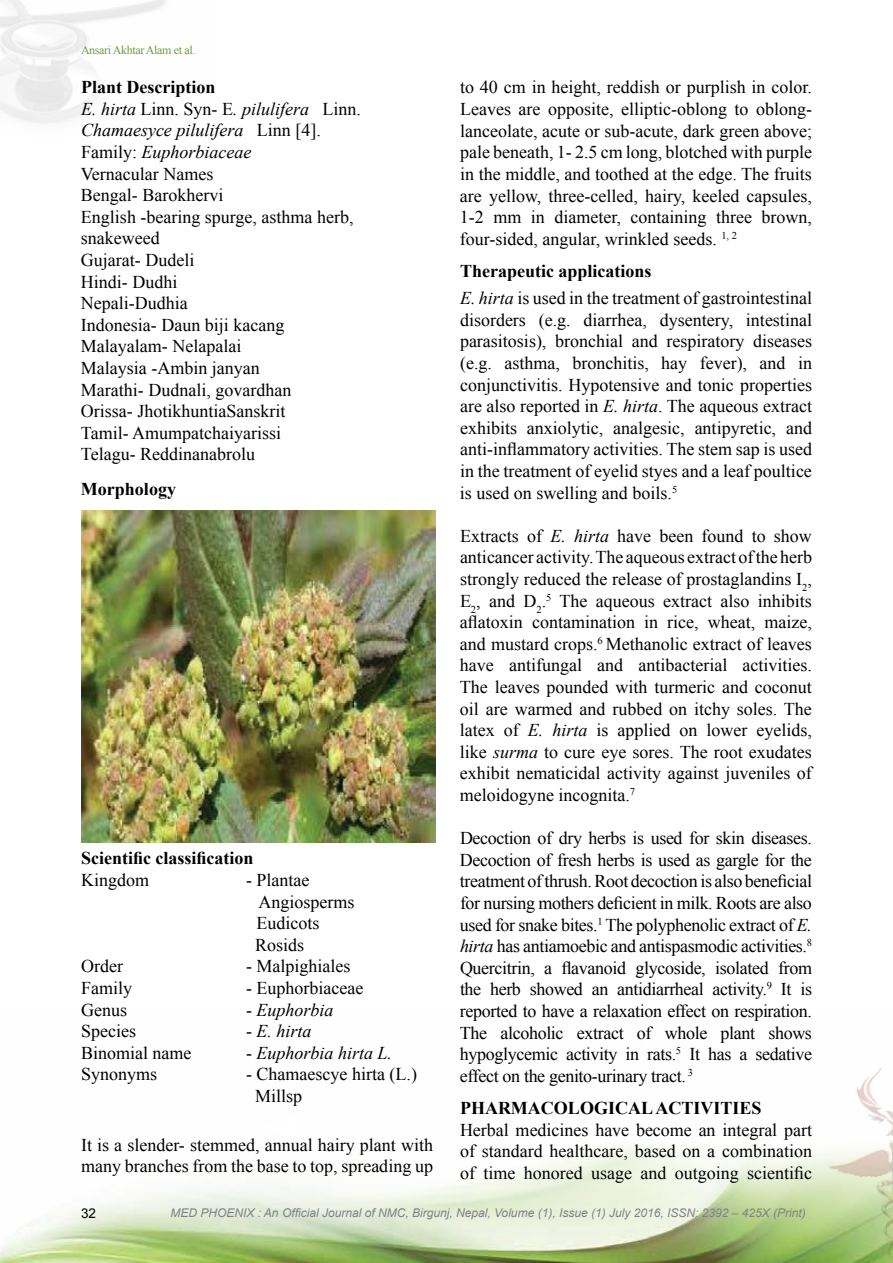
<style>
.page{position:relative;width:893px;height:1263px;background:#fff}
.page>*{position:absolute;margin:0;border:0;box-sizing:border-box;transform-origin:0 0}
.t1{font:18px/21.6px "Times New Roman";color:#000}
.t2{font:700 18px "Times New Roman";color:#000}
.t3{font:italic 18px "Times New Roman";color:#000}
.t4{font:13.5px "Arial";color:#000}
.t5{font:italic 12px "Arial";color:#808285}
.t6{font:12px "Times New Roman";letter-spacing:-.03em;color:#689f3b}
.s1{font-weight:700}
.s2{font-style:italic}
.s3{font-style:normal}
</style>
<div class="page">
<img style="left:0;top:1145px;width:801px;height:118px">
<img style="left:801px;top:1067px;width:92px;height:196px">
<img style="left:81px;top:511px;width:354px;height:332px">
<p class="t6" style="left:81px;top:42px;width:116px">Ansari Akhtar Alam et al.</p>
<p class="t1" style="left:81px;top:76px;width:282px"><span class="s1">Plant Description<br></span><span class="s2">E. hirta</span> Linn. Syn- E<span class="s2">. pilulifera</span> Linn.<br><span class="s2">Chamaesyce pilulifera</span> Linn [4].<br>Family: <span class="s2">Euphorbiaceae<br></span>Vernacular Names<br>Bengal- Barokhervi<br>English -bearing spurge, asthma herb, snakeweed<br>Gujarat- Dudeli<br>Hindi- Dudhi<br>Nepali-Dudhia<br>Indonesia- Daun biji kacang<br>Malayalam- Nelapalai<br>Malaysia -Ambin janyan<br>Marathi- Dudnali, govardhan<br>Orissa- JhotikhuntiaSanskrit<br>Tamil- Amumpatchaiyarissi<br>Telagu- Reddinanabrolu</p>
<p class="t2" style="left:81px;top:476px;width:97px">Morphology</p>
<p class="t2" style="left:81px;top:846px;width:174px">Scientific classification</p>
<p class="t1" style="left:81px;top:869px;width:70px">Kingdom</p>
<p class="t1" style="left:255px;top:869px;width:101px;text-indent:-9px">- Plantae<br>Angiosperms<br>Eudicots<br>Rosids</p>
<p class="t1" style="left:81px;top:955px;width:43px">Order</p>
<p class="t1" style="left:246px;top:955px;width:106px">- Malpighiales</p>
<p class="t1" style="left:81px;top:977px;width:53px">Family</p>
<p class="t1" style="left:246px;top:977px;width:119px">- Euphorbiaceae</p>
<p class="t1" style="left:81px;top:998px;width:47px">Genus</p>
<p class="t3" style="left:246px;top:1000px;width:89px"><span class="s3">-</span> Euphorbia</p>
<p class="t1" style="left:81px;top:1020px;width:56px">Species</p>
<p class="t3" style="left:246px;top:1021px;width:67px"><span class="s3">-</span> E. hirta</p>
<p class="t1" style="left:81px;top:1042px;width:112px">Binomial name</p>
<p class="t3" style="left:246px;top:1043px;width:148px"><span class="s3">-</span> Euphorbia hirta L.</p>
<p class="t1" style="left:81px;top:1063px;width:78px">Synonyms</p>
<p class="t1" style="left:255px;top:1063px;width:163px;text-indent:-9px">- Chamaescye hirta (L.)<br>Millsp</p>
<p class="t1" style="left:81px;top:1133px;width:353px">It is a slender- stemmed, annual hairy plant with many branches from the base to top, spreading up</p>
<p class="t1" style="left:460px;top:76px;width:354px;text-align:justify">to 40 cm in height, reddish or purplish in color.<br>Leaves are opposite, elliptic-oblong to oblong&shy;lanceolate, acute or sub-acute, dark green above; pale beneath, 1- 2.5 cm long, blotched with purple in the middle, and toothed at the edge. The fruits are yellow, three-celled, hairy, keeled capsules, 1-2 mm in diameter, containing three brown, four-sided, angular, wrinkled seeds. <sup>1,</sup> <sup>2</sup></p>
<p class="t1" style="left:460px;top:257px;width:353px;line-height:27px"><span class="s1">Therapeutic applications<br></span><span class="s2">E. hirta</span> is used in the treatment of gastrointestinal</p>
<p class="t1" style="left:460px;top:309px;width:354px;text-align:justify">disorders (e.g. diarrhea, dysentery, intestinal parasitosis), bronchial and respiratory diseases (e.g. asthma, bronchitis, hay fever), and in conjunctivitis. Hypotensive and tonic properties are also reported in <span class="s2">E. hirta</span>. The aqueous extract exhibits anxiolytic, analgesic, antipyretic, and anti-inflammatory activities. The stem sap is used in the treatment of eyelid styes and a leaf poultice is used on swelling and boils.<sup>5</sup></p>
<p class="t1" style="left:460px;top:525px;width:354px;text-align:justify">Extracts of <span class="s2">E. hirta</span> have been found to show anticancer activity.The aqueous extract ofthe herb strongly reduced the release of prostaglandins I<sub>2</sub>, E<sub>2</sub>, and D<sub>2</sub>.<sup>5</sup> The aqueous extract also inhibits aflatoxin contamination in rice, wheat, maize, and mustard crops.<sup>6</sup> Methanolic extract of leaves have antifungal and antibacterial activities.<br>The leaves pounded with turmeric and coconut oil are warmed and rubbed on itchy soles. The latex of <span class="s2">E. hirta</span> is applied on lower eyelids, like <span class="s2">surma</span> to cure eye sores. The root exudates exhibit nematicidal activity against juveniles of meloidogyne incognita.<sup>7</sup></p>
<p class="t1" style="left:460px;top:827px;width:354px;text-align:justify">Decoction of dry herbs is used for skin diseases.<br>Decoction of fresh herbs is used as gargle for the treatment ofthrush. Root decoction is also beneficial for nursing mothers deficient in milk. Roots are also used for snake bites.<sup>1</sup> The polyphenolic extract of <span class="s2">E. hirta</span> has antiamoebic and antispasmodic activities.<sup>8<br></sup>Quercitrin, a flavanoid glycoside, isolated from the herb showed an antidiarrheal activity.<sup>9</sup> It is reported to have a relaxation effect on respiration.<br>The alcoholic extract of whole plant shows hypoglycemic activity in rats.<sup>5</sup> It has a sedative effect on the genito-urinary tract. <sup>3</sup></p>
<p class="t2" style="left:460px;top:1096px;width:66px">Pharmac</p>
<p class="t2" style="left:554px;top:1096px;width:67px">ological</p>
<p class="t2" style="left:655px;top:1096px;width:12px">activities</p>
<p class="t1" style="left:460px;top:1119px;width:354px;text-align:justify">Herbal medicines have become an integral part of standard healthcare, based on a combination of time honored usage and outgoing scientific</p>
<p class="t4" style="left:81px;top:1205px;width:17px">32</p>
<p class="t5" style="left:170px;top:1205px;width:637px">MED PHoenix : An Official Journal of NMC, Birgunj, Nepal, Volume (1), Issue (1) July 2016, ISSN: 2392 – 425X (Print)</p>
</div>
